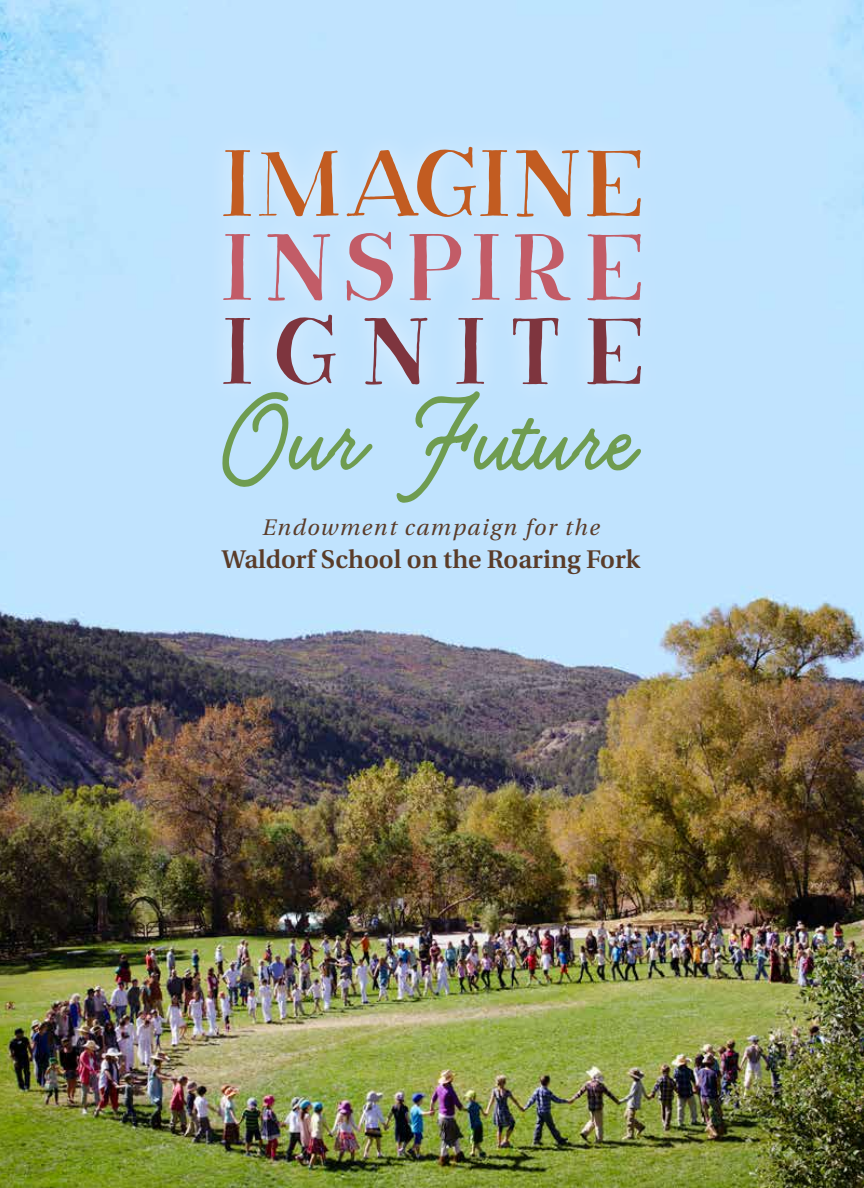
<style>
.page{position:relative;width:864px;height:1188px;background:#fff}
.page>*{position:absolute;margin:0;border:0;box-sizing:border-box;transform-origin:0 0}
.t1{font:95.1px "Bloomsbury Serif";letter-spacing:.005em;color:#c25c21}
.t2{font:95.1px "Bloomsbury Serif";letter-spacing:.09em;color:#c25c67}
.t3{font:95.1px "Bloomsbury Serif";letter-spacing:.225em;color:#7e353e}
.t4{font:75px "Bloomsbury Script";letter-spacing:-.02em;color:#6f9c50;scale:.95 1}
.t5{font:600 25.5px "Utopia";color:#5a3c29}
.t6{font:italic 22.5px "Utopia";letter-spacing:.07em;color:#5a3c29}
</style>
<div class="page">
<img style="left:0;top:0;width:864px;height:1188px">
<div style="left:203px;top:124px;width:462px;height:285px;background:#c5e5fe"></div>
<h1 class="t1" style="left:219px;top:127px;width:427px">IMAGINE</h1>
<h1 class="t2" style="left:219px;top:211px;width:427px">INSPIRE</h1>
<h1 class="t3" style="left:219px;top:295px;width:427px">IGNITE</h1>
<h2 class="t4" style="left:220px;top:400px;width:440px">Our Future</h2>
<p class="t6" style="left:262px;top:515px;width:339px">Endowment campaign for the</p>
<p class="t5" style="left:222px;top:545px;width:420px">Waldorf School on the Roaring Fork</p>
</div>
